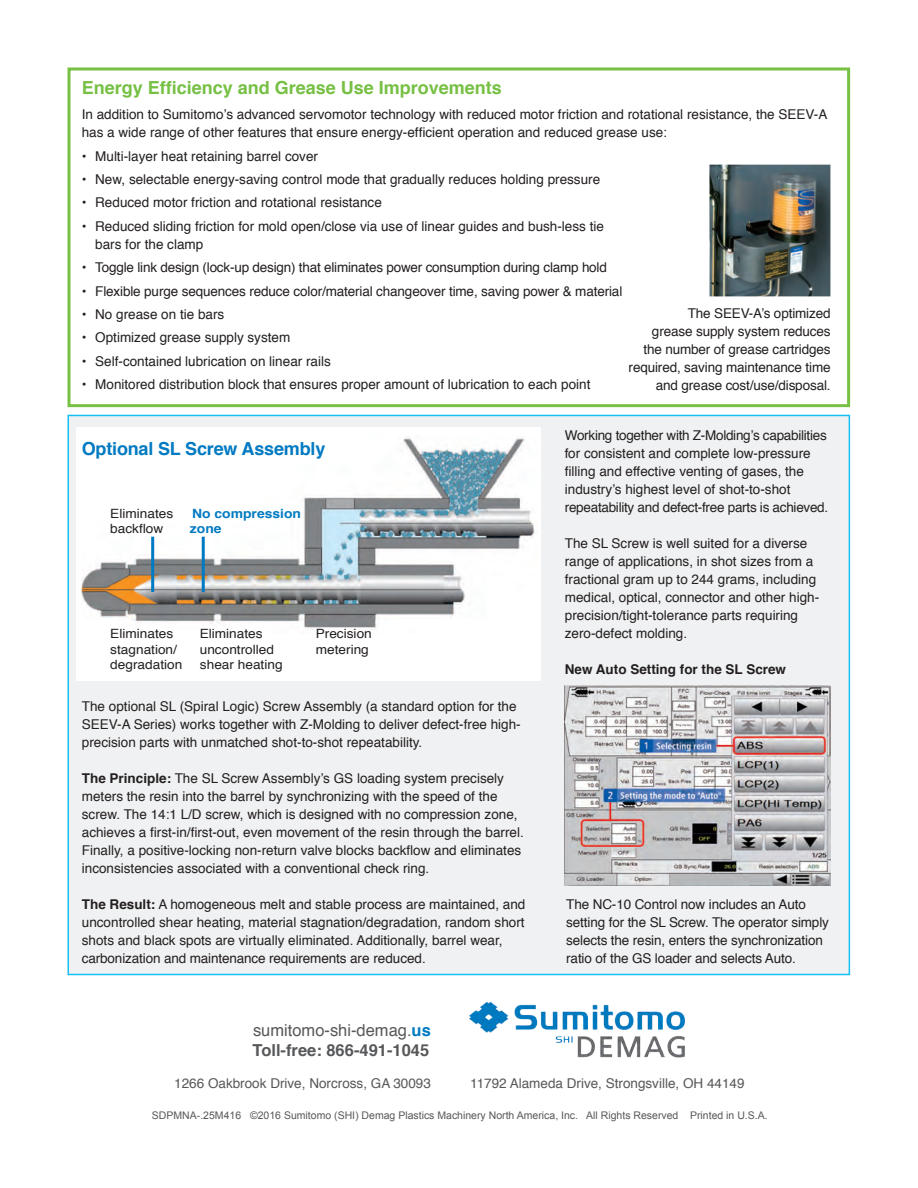
<style>
.page{position:relative;width:918px;height:1188px;background:#fff}
.page>*{position:absolute;margin:0;border:0;box-sizing:border-box;transform-origin:0 0}
.t1{font:700 18px "Helvetica";color:#76c043}
.t2{font:700 18px "Helvetica";letter-spacing:-.01em;color:#007ac2}
.t3{font:700 16.5px "Helvetica";color:#57585a}
.t4{font:16.5px "Helvetica";color:#57585a}
.t5{font:13.5px/18px "Helvetica";color:#231f20}
.t6{font:13.5px "Helvetica";color:#57585a}
.t7{font:700 13.5px "Helvetica";color:#231f20}
.t8{font:12.75px "Helvetica";color:#231f20;scale:1.07 1}
.t9{font:700 12.75px "Helvetica";color:#007ac2;scale:1.09 1}
.t10{font:10.5px "Arial";color:#57585a}
.s1{font-weight:700}
.s2{font-weight:700;color:#007ac2}
</style>
<div class="page">
<div style="left:68px;top:68px;width:782px;height:339px;border:3px solid #76c043"></div>
<div style="left:68px;top:415px;width:782px;height:560px;background:#f0f1f2;border:2px solid #15c0f2"></div>
<div style="left:77px;top:428px;width:464px;height:253px;background:#fff"></div>
<img style="left:469px;top:1001px;width:216px;height:57px">
<img style="left:565px;top:686px;width:265px;height:200px">
<img style="left:81px;top:437px;width:454px;height:193px">
<hr style="left:151px;top:537px;width:3px;height:55px;background:#007ac2">
<hr style="left:202px;top:537px;width:3px;height:55px;background:#007ac2">
<img style="left:709px;top:165px;width:121px;height:131px">
<p class="t1" style="left:82px;top:74px;width:422px">Energy Efficiency and Grease Use Improvements</p>
<p class="t5" style="left:82px;top:106px;width:747px">In addition to Sumitomo’s advanced servomotor technology with reduced motor friction and rotational resistance, the SEEV-A has a wide range of other features that ensure energy-efficient operation and reduced grease use:</p>
<p class="t5" style="left:82px;top:147px;width:238px">• Multi-layer heat retaining barrel cover</p>
<p class="t5" style="left:82px;top:171px;width:520px">• New, selectable energy-saving control mode that gradually reduces holding pressure</p>
<p class="t5" style="left:82px;top:194px;width:302px">• Reduced motor friction and rotational resistance</p>
<p class="t5" style="left:95px;top:217px;width:510px;text-indent:-14px">• Reduced sliding friction for mold open/close via use of linear guides and bush-less tie bars for the clamp</p>
<p class="t5" style="left:82px;top:259px;width:527px">• Toggle link design (lock-up design) that eliminates power consumption during clamp hold</p>
<p class="t5" style="left:82px;top:282px;width:542px">• Flexible purge sequences reduce color/material changeover time, saving power &amp; material</p>
<p class="t5" style="left:82px;top:306px;width:144px">• No grease on tie bars</p>
<p class="t5" style="left:82px;top:329px;width:210px">• Optimized grease supply system</p>
<p class="t5" style="left:82px;top:352px;width:251px">• Self-contained lubrication on linear rails</p>
<p class="t5" style="left:82px;top:376px;width:510px">• Monitored distribution block that ensures proper amount of lubrication to each point</p>
<p class="t5" style="left:629px;top:305px;width:204px;text-align:right">The SEEV-A’s optimized<br>grease supply system reduces<br>the number of grease cartridges required, saving maintenance time and grease cost/use/disposal.</p>
<p class="t2" style="left:82px;top:434px;width:245px">Optional SL Screw Assembly</p>
<p class="t8" style="left:110px;top:503px;width:60px">Eliminates</p>
<p class="t9" style="left:192px;top:503px;width:101px">No compression</p>
<p class="t8" style="left:110px;top:519px;width:51px">backflow</p>
<p class="t9" style="left:190px;top:518px;width:31px">zone</p>
<p class="t8" style="left:110px;top:624px;width:60px">Eliminates</p>
<p class="t8" style="left:200px;top:624px;width:60px">Eliminates</p>
<p class="t8" style="left:316px;top:624px;width:54px">Precision</p>
<p class="t8" style="left:110px;top:639px;width:64px">stagnation/</p>
<p class="t8" style="left:200px;top:639px;width:71px">uncontrolled</p>
<p class="t8" style="left:316px;top:639px;width:51px">metering</p>
<p class="t8" style="left:110px;top:655px;width:69px">degradation</p>
<p class="t8" style="left:200px;top:655px;width:79px">shear heating</p>
<p class="t5" style="left:82px;top:698px;width:440px">The optional SL (Spiral Logic) Screw Assembly (a standard option for the<br>SEEV-A Series) works together with Z-Molding to deliver defect-free high&shy;precision parts with unmatched shot-to-shot repeatability.</p>
<p class="t5" style="left:82px;top:770px;width:443px"><span class="s1">The Principle:</span> The SL Screw Assembly’s GS loading system precisely meters the resin into the barrel by synchronizing with the speed of the screw. The 14:1 L/D screw, which is designed with no compression zone, achieves a first-in/first-out, even movement of the resin through the barrel.<br>Finally, a positive-locking non-return valve blocks backflow and eliminates inconsistencies associated with a conventional check ring.</p>
<p class="t5" style="left:82px;top:896px;width:445px;text-align:justify"><span class="s1">The Result:</span> A homogeneous melt and stable process are maintained, and uncontrolled shear heating, material stagnation/degradation, random short shots and black spots are virtually eliminated. Additionally, barrel wear,</p>
<p class="t5" style="left:82px;top:950px;width:345px">carbonization and maintenance requirements are reduced.</p>
<p class="t4" style="left:253px;top:1018px;width:179px">sumitomo-shi-demag.<span class="s2">us</span></p>
<p class="t3" style="left:253px;top:1037px;width:178px">Toll-free: 866-491-1045</p>
<p class="t5" style="left:565px;top:427px;width:265px">Working together with Z-Molding’s capabilities for consistent and complete low-pressure filling and effective venting of gases, the industry’s highest level of shot-to-shot repeatability and defect-free parts is achieved.</p>
<p class="t5" style="left:565px;top:535px;width:256px">The SL Screw is well suited for a diverse range of applications, in shot sizes from a fractional gram up to 244 grams, including medical, optical, connector and other high&shy;precision/tight-tolerance parts requiring zero-defect molding.</p>
<p class="t7" style="left:565px;top:659px;width:223px">New Auto Setting for the SL Screw</p>
<p class="t5" style="left:566px;top:895px;width:264px">The NC-10 Control now includes an Auto setting for the SL Screw. The operator simply selects the resin, enters the synchronization ratio of the GS loader and selects Auto.</p>
<p class="t6" style="left:174px;top:1073px;width:258px">1266 Oakbrook Drive, Norcross, GA 30093</p>
<p class="t6" style="left:470px;top:1073px;width:276px">11792 Alameda Drive, Strongsville, OH 44149</p>
<p class="t10" style="left:152px;top:1108px;width:617px">SDPMNA-.25M416 ©2016 Sumitomo (SHI) Demag Plastics Machinery North America, Inc. All Rights Reserved Printed in U.S.A.</p>
</div>
